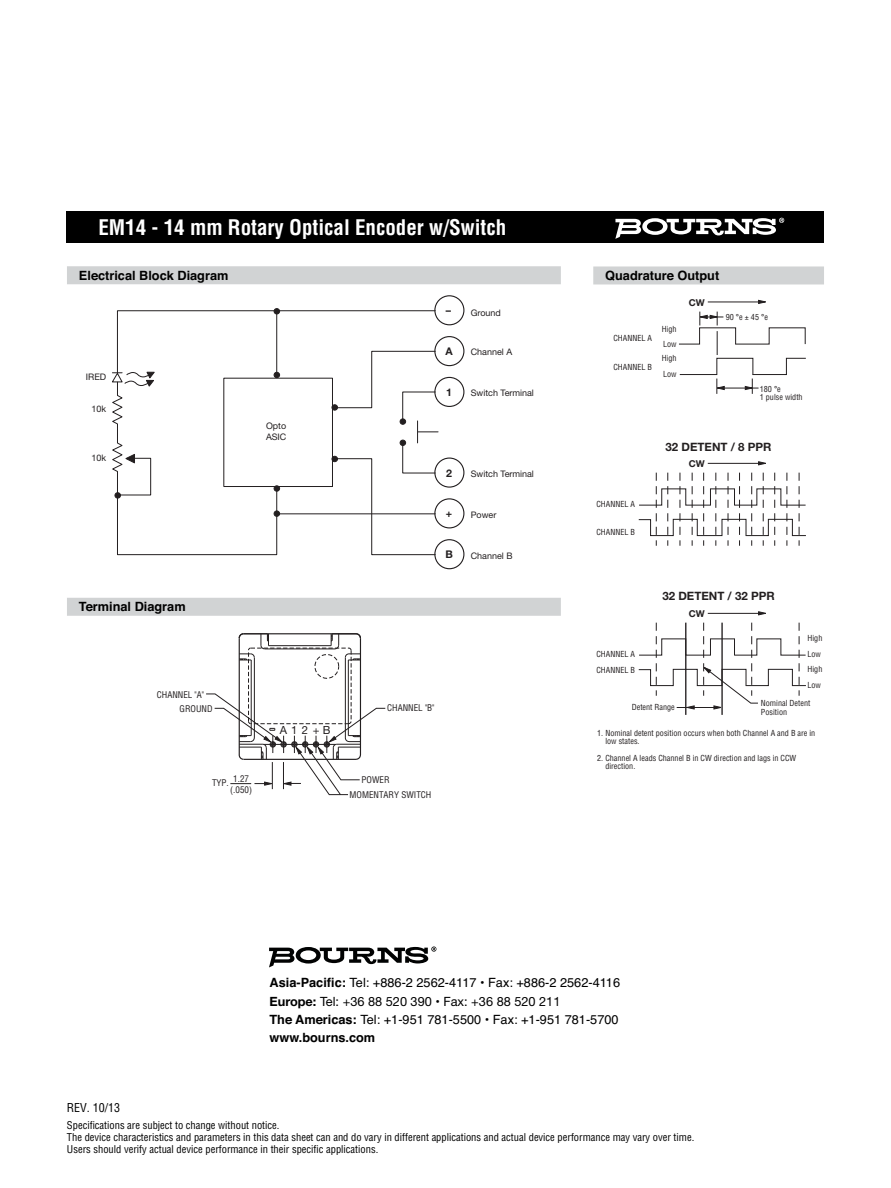
<style>
.page{position:relative;width:891px;height:1188px;background:#fff}
.page>*{position:absolute;margin:0;border:0;box-sizing:border-box;transform-origin:0 0}
.t1{font:700 condensed 24px "Helvetica";color:#fff}
.t2{font:700 condensed 21px "Helvetica";color:#fff}
.t3{font:12.75px/18.3px "Helvetica";color:#000}
.t4{font:700 12.75px "Helvetica";color:#000}
.t5{font:12.75px "Helvetica Neue";color:#000}
.t6{font:condensed 12px "Helvetica";color:#000}
.t7{font:700 11.55px "Helvetica Neue";color:#231f20}
.t8{font:11.25px "Helvetica Neue";color:#231f20}
.t9{font:700 10.65px "Helvetica Neue";color:#231f20}
.t10{font:condensed 10.5px/12px "Helvetica";color:#000}
.t11{font:700 9.45px "Helvetica Neue";color:#231f20}
.t12{font:9px/10.8px "Helvetica Neue";color:#231f20}
.t13{font:condensed 9px/11.2px "Helvetica";color:#231f20;text-align:center}
.t14{font:condensed 8.1px/8.4px "Helvetica";color:#231f20}
.s1{font-weight:700}
</style>
<div class="page">
<div style="left:67px;top:212px;width:757px;height:31px;background:#000"></div>
<div style="left:67px;top:266px;width:494px;height:18px;background:#d1d3d4"></div>
<div style="left:434px;top:295px;width:30px;height:30px;border:1px solid #231f20;border-radius:50%"></div>
<div style="left:434px;top:336px;width:30px;height:30px;border:1px solid #231f20;border-radius:50%"></div>
<div style="left:434px;top:377px;width:30px;height:30px;border:1px solid #231f20;border-radius:50%"></div>
<div style="left:434px;top:458px;width:30px;height:30px;border:1px solid #231f20;border-radius:50%"></div>
<div style="left:434px;top:498px;width:30px;height:30px;border:1px solid #231f20;border-radius:50%"></div>
<div style="left:434px;top:539px;width:30px;height:30px;border:1px solid #231f20;border-radius:50%"></div>
<svg style="left:112px;top:308px;width:326px;height:247px"></svg>
<div style="left:593px;top:266px;width:231px;height:18px;background:#d1d3d4"></div>
<svg style="left:758px;top:461px;width:8px;height:4px"></svg>
<hr style="left:708px;top:463px;width:57px;height:1px;background:#231f20">
<svg style="left:638px;top:473px;width:168px;height:73px"></svg>
<svg style="left:758px;top:611px;width:8px;height:4px"></svg>
<hr style="left:708px;top:613px;width:57px;height:1px;background:#231f20">
<svg style="left:758px;top:300px;width:8px;height:4px"></svg>
<hr style="left:708px;top:302px;width:57px;height:1px;background:#231f20">
<svg style="left:679px;top:312px;width:127px;height:82px"></svg>
<hr style="left:685px;top:623px;width:1px;height:92px;background:#231f20">
<hr style="left:721px;top:623px;width:2px;height:92px;background:#231f20">
<svg style="left:638px;top:623px;width:168px;height:87px"></svg>
<div style="left:67px;top:598px;width:494px;height:18px;background:#d1d3d4"></div>
<svg style="left:206px;top:633px;width:180px;height:163px"></svg>
<svg style="left:615px;top:217px;width:170px;height:22px"></svg>
<svg style="left:269px;top:947px;width:167px;height:20px"></svg>
<h1 class="t1" style="left:98px;top:217px;width:423px">3312 - 2 mm SMD Trimming Potentiometer</h1>
<h2 class="t2" style="left:98px;top:219px;width:409px">EM14 - 14 mm Rotary Optical Encoder w/Switch</h2>
<h3 class="t4" style="left:79px;top:271px;width:151px">Electrical Block Diagram</h3>
<p class="t12" style="left:86px;top:372px;width:22px">IRED</p>
<p class="t12" style="left:92px;top:404px;width:16px">10k</p>
<p class="t12" style="left:92px;top:453px;width:16px">10k</p>
<h3 class="t4" style="left:79px;top:602px;width:108px">Terminal Diagram</h3>
<p class="t12" style="left:266px;top:422px;width:22px">Opto<br>ASIC</p>
<h3 class="t9" style="left:446px;top:307px;width:7px">–</h3>
<h3 class="t9" style="left:445px;top:347px;width:9px">A</h3>
<h3 class="t9" style="left:446px;top:388px;width:7px">1</h3>
<p class="t12" style="left:471px;top:308px;width:32px">Ground</p>
<p class="t12" style="left:471px;top:347px;width:43px">Channel A</p>
<p class="t12" style="left:471px;top:388px;width:65px">Switch Terminal</p>
<h3 class="t9" style="left:446px;top:469px;width:7px">2</h3>
<h3 class="t9" style="left:446px;top:509px;width:8px">+</h3>
<h3 class="t9" style="left:445px;top:551px;width:9px">B</h3>
<p class="t12" style="left:471px;top:469px;width:65px">Switch Terminal</p>
<p class="t12" style="left:471px;top:510px;width:27px">Power</p>
<p class="t12" style="left:471px;top:551px;width:43px">Channel B</p>
<p class="t13" style="left:157px;top:689px;width:49px">CHANNEL "A"</p>
<p class="t13" style="left:180px;top:704px;width:35px">GROUND</p>
<p class="t13" style="left:387px;top:703px;width:49px">CHANNEL "B"</p>
<h3 class="t8" style="left:280px;top:726px;width:52px">A12+B</h3>
<p class="t13" style="left:230px;top:773px;width:23px">1.27 (.050)</p>
<p class="t13" style="left:212px;top:778px;width:18px">TYP.</p>
<p class="t13" style="left:362px;top:775px;width:30px">POWER</p>
<p class="t13" style="left:350px;top:790px;width:83px">MOMENTARY SWITCH</p>
<h3 class="t4" style="left:605px;top:271px;width:116px">Quadrature Output</h3>
<p class="t14" style="left:613px;top:334px;width:40px">CHANNEL A</p>
<p class="t14" style="left:613px;top:364px;width:40px">CHANNEL B</p>
<p class="t14" style="left:662px;top:322px;width:16px;line-height:15.5px">High<br>Low</p>
<p class="t14" style="left:662px;top:351px;width:16px;line-height:15.5px">High<br>Low</p>
<p class="t11" style="left:689px;top:299px;width:17px">CW</p>
<p class="t14" style="left:726px;top:314px;width:44px">90 °e ± 45 °e</p>
<p class="t14" style="left:760px;top:385px;width:44px">180 °e<br>1 pulse width</p>
<p class="t14" style="left:596px;top:501px;width:40px">CHANNEL A</p>
<p class="t14" style="left:596px;top:528px;width:40px">CHANNEL B</p>
<h3 class="t7" style="left:666px;top:443px;width:107px">32 DETENT / 8 PPR</h3>
<p class="t11" style="left:689px;top:460px;width:17px">CW</p>
<h3 class="t7" style="left:662px;top:591px;width:114px">32 DETENT / 32 PPR</h3>
<p class="t11" style="left:689px;top:610px;width:17px">CW</p>
<p class="t14" style="left:808px;top:635px;width:16px">High</p>
<p class="t14" style="left:596px;top:651px;width:40px">CHANNEL A</p>
<p class="t14" style="left:808px;top:651px;width:15px">Low</p>
<p class="t14" style="left:808px;top:682px;width:15px">Low</p>
<p class="t14" style="left:632px;top:703px;width:45px">Detent Range</p>
<p class="t14" style="left:605px;top:730px;width:211px;text-indent:-8px">1. Nominal detent position occurs when both Channel A and B are in low states.</p>
<p class="t14" style="left:605px;top:754px;width:193px;text-indent:-8px">2. Channel A leads Channel B in CW direction and lags in CCW direction.</p>
<p class="t14" style="left:596px;top:666px;width:40px">CHANNEL B</p>
<p class="t14" style="left:808px;top:666px;width:16px">High</p>
<p class="t14" style="left:761px;top:700px;width:51px">Nominal Detent<br>Position</p>
<h3 class="t6" style="left:67px;top:1103px;width:55px">REV. 10/13</h3>
<h3 class="t3" style="left:270px;top:975px;width:352px"><span class="s1">Asia-Pacific:</span> Tel: +886-2 2562-4117 • Fax: +886-2 2562-4116</h3>
<h3 class="t5" style="left:270px;top:997px;width:292px"><span class="s1">Europe:</span> Tel: +36 88 520 390 • Fax: +36 88 520 211</h3>
<h3 class="t3" style="left:270px;top:1012px;width:351px"><span class="s1">The Americas:</span> Tel: +1-951 781-5500 • Fax: +1-951 781-5700 <span class="s1">www.bourns.com</span></h3>
<p class="t10" style="left:67px;top:1120px;width:629px">Specifications are subject to change without notice.<br>The device characteristics and parameters in this data sheet can and do vary in different applications and actual device performance may vary over time.<br>Users should verify actual device performance in their specific applications.</p>
</div>
